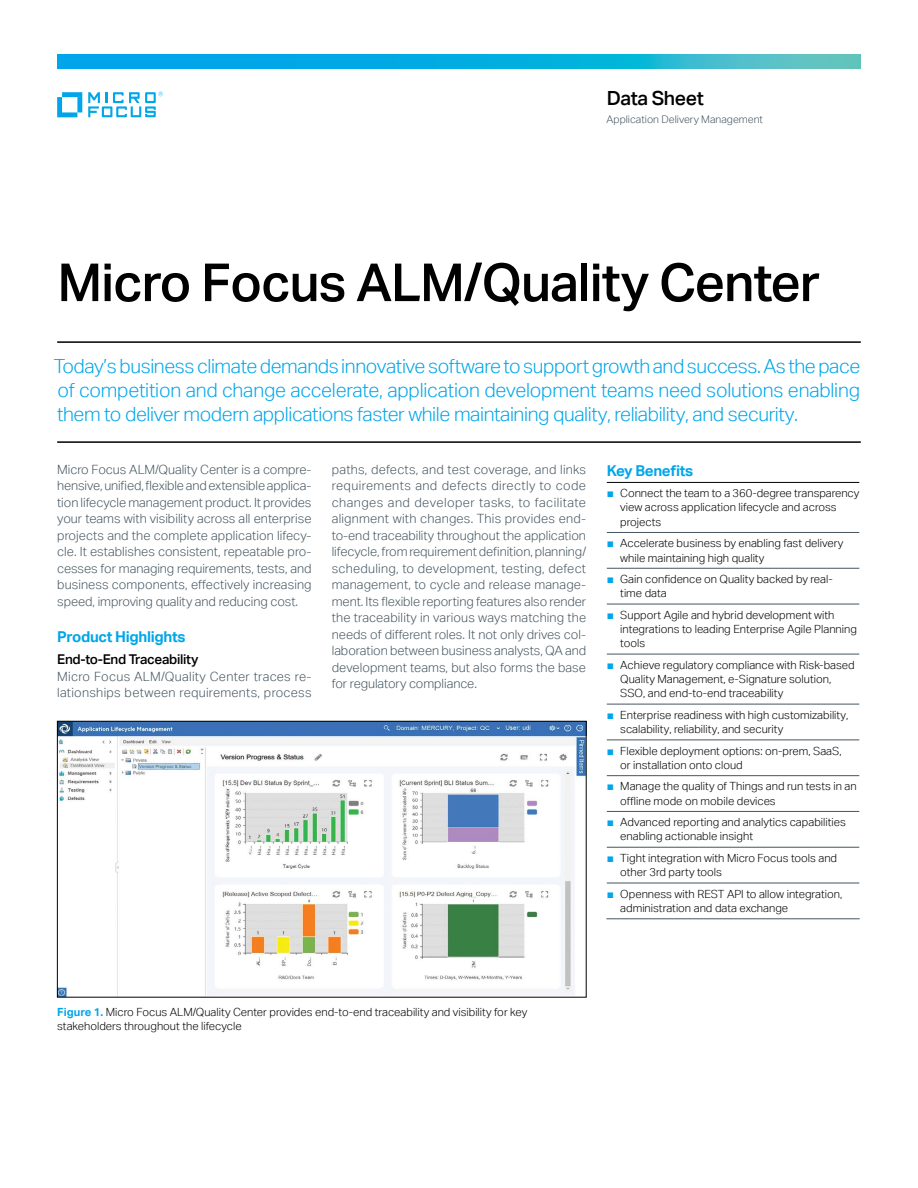
<style>
.page{position:relative;width:918px;height:1188px;background:#fff}
.page>*{position:absolute;margin:0;border:0;box-sizing:border-box;transform-origin:0 0}
.headline_35_38{font:500 52.5px "Aktiv Grotesk";letter-spacing:-.02em;color:#000}
.intro1_13_16-light_b{font:300 19.5px/24px "Aktiv Grotesk";letter-spacing:-.02em;color:#00a6e9;text-align:justify}
.collateral_name_13_1{font:500 19.5px "Aktiv Grotesk";letter-spacing:-.02em;color:#000}
.subhead_10_13-blue{font:700 15px "Aktiv Grotesk";letter-spacing:-.02em;color:#00a6e9}
.subhead_9_12_medium{font:500 13.5px "Aktiv Grotesk";letter-spacing:-.02em;color:#000}
.body_8_5_11-grey{font:300 12.75px/16.5px "Aktiv Grotesk";letter-spacing:.005em;color:#455560;text-align:justify}
.caption_7_5_9_5{font:300 11.25px/14.2px "Aktiv Grotesk";color:#000}
.caption_7_9_5-grey{font:300 10.5px "Aktiv Grotesk";color:#455560}
.s1{font-family:"Arial";font-weight:400;font-size:12px;color:#00a6e9}
.s2{font-weight:700;color:#00a6e9}
</style>
<div class="page">
<svg style="left:57px;top:54px;width:804px;height:15px;background:#14b0dc"></svg>
<svg style="left:57px;top:92px;width:25px;height:25px"></svg>
<svg style="left:88px;top:92px;width:75px;height:25px"></svg>
<hr style="left:57px;top:341px;width:804px;height:2px;background:#000">
<hr style="left:57px;top:441px;width:804px;height:2px;background:#000">
<img style="left:59px;top:723px;width:525px;height:272px">
<div style="left:57px;top:721px;width:529px;height:276px;border:1px solid #000"></div>
<svg style="left:607px;top:567px;width:252px;height:352px"></svg>
<hr style="left:607px;top:482px;width:252px;height:1px;background:#000">
<hr style="left:607px;top:532px;width:252px;height:1px;background:#455560">
<hr style="left:607px;top:568px;width:252px;height:1px;background:#455560">
<hr style="left:607px;top:604px;width:252px;height:1px;background:#455560">
<hr style="left:607px;top:654px;width:252px;height:1px;background:#455560">
<hr style="left:607px;top:704px;width:252px;height:1px;background:#455560">
<hr style="left:607px;top:740px;width:252px;height:1px;background:#455560">
<hr style="left:607px;top:775px;width:252px;height:1px;background:#455560">
<hr style="left:607px;top:811px;width:252px;height:1px;background:#455560">
<hr style="left:607px;top:847px;width:252px;height:1px;background:#455560">
<hr style="left:607px;top:883px;width:252px;height:1px;background:#455560">
<hr style="left:606px;top:919px;width:254px;height:1px;background:#455560">
<p class="collateral_name_13_1" style="left:607px;top:86px;width:98px">Data Sheet</p>
<p class="caption_7_9_5-grey" style="left:607px;top:113px;width:158px">Application Delivery Management</p>
<p class="headline_35_38" style="left:57px;top:251px;width:764px">Micro Focus ALM/Quality Center</p>
<p class="intro1_13_16-light_b" style="left:54px;top:354px;width:808px">Today’s business climate demands innovative software to support growth and success. As the pace of competition and change accelerate, application development teams need solutions enabling them to deliver modern applications faster while maintaining quality, reliability, and security.</p>
<p class="body_8_5_11-grey" style="left:57px;top:461px;width:256px">Micro Focus ALM/Quality Center is a compre&shy;hensive, unified, flexible and extensible applica&shy;tion lifecycle management product. It provides your teams with visibility across all enterprise projects and the complete application lifecy&shy;cle. It establishes consistent, repeatable pro&shy;cesses for managing requirements, tests, and business components, effectively increasing speed, improving quality and reducing cost.</p>
<p class="subhead_10_13-blue" style="left:57px;top:627px;width:130px">Product Highlights</p>
<p class="subhead_9_12_medium" style="left:57px;top:651px;width:143px">End-to-End Traceability</p>
<p class="body_8_5_11-grey" style="left:57px;top:668px;width:256px">Micro Focus ALM/Quality Center traces re&shy;lationships between requirements, process</p>
<p class="body_8_5_11-grey" style="left:332px;top:461px;width:256px">paths, defects, and test coverage, and links requirements and defects directly to code changes and developer tasks, to facilitate alignment with changes. This provides end&shy;to-end traceability throughout the application lifecycle, from requirement definition, planning/ scheduling, to development, testing, defect management, to cycle and release manage&shy;ment. Its flexible reporting features also render the traceability in various ways matching the needs of different roles. It not only drives col&shy;laboration between business analysts, QA and development teams, but also forms the base for regulatory compliance.</p>
<p class="subhead_10_13-blue" style="left:607px;top:461px;width:88px">Key Benefits</p>
<p class="caption_7_5_9_5" style="left:620px;top:486px;width:241px;text-indent:-14px"><span class="s1">■</span> Connect the team to a 360-degree transparency view across application lifecycle and across projects</p>
<p class="caption_7_5_9_5" style="left:620px;top:536px;width:225px;text-indent:-14px"><span class="s1">■</span> Accelerate business by enabling fast delivery while maintaining high quality</p>
<p class="caption_7_5_9_5" style="left:620px;top:572px;width:214px;text-indent:-14px"><span class="s1">■</span> Gain confidence on Quality backed by real&shy;time data</p>
<p class="caption_7_5_9_5" style="left:620px;top:608px;width:238px;text-indent:-14px"><span class="s1">■</span> Support Agile and hybrid development with integrations to leading Enterprise Agile Planning tools</p>
<p class="caption_7_5_9_5" style="left:620px;top:658px;width:236px;text-indent:-14px"><span class="s1">■</span> Achieve regulatory compliance with Risk-based<br>Quality Management, e-Signature solution,<br>SSO, and end-to-end traceability</p>
<p class="caption_7_5_9_5" style="left:620px;top:708px;width:230px;text-indent:-14px"><span class="s1">■</span> Enterprise readiness with high customizability, scalability, reliability, and security</p>
<p class="caption_7_5_9_5" style="left:620px;top:744px;width:223px;text-indent:-14px"><span class="s1">■</span> Flexible deployment options: on-prem, SaaS, or installation onto cloud</p>
<p class="caption_7_5_9_5" style="left:620px;top:779px;width:238px;text-indent:-14px"><span class="s1">■</span> Manage the quality of Things and run tests in an offline mode on mobile devices</p>
<p class="caption_7_5_9_5" style="left:620px;top:815px;width:227px;text-indent:-14px"><span class="s1">■</span> Advanced reporting and analytics capabilities enabling actionable insight</p>
<p class="caption_7_5_9_5" style="left:620px;top:851px;width:218px;text-indent:-14px"><span class="s1">■</span> Tight integration with Micro Focus tools and other 3rd party tools</p>
<p class="caption_7_5_9_5" style="left:620px;top:887px;width:224px;text-indent:-14px"><span class="s1">■</span> Openness with REST API to allow integration, administration and data exchange</p>
<p class="caption_7_5_9_5" style="left:57px;top:1005px;width:472px"><span class="s2">Figure 1.</span> Micro Focus ALM/Quality Center provides end-to-end traceability and visibility for key stakeholders throughout the lifecycle</p>
</div>
